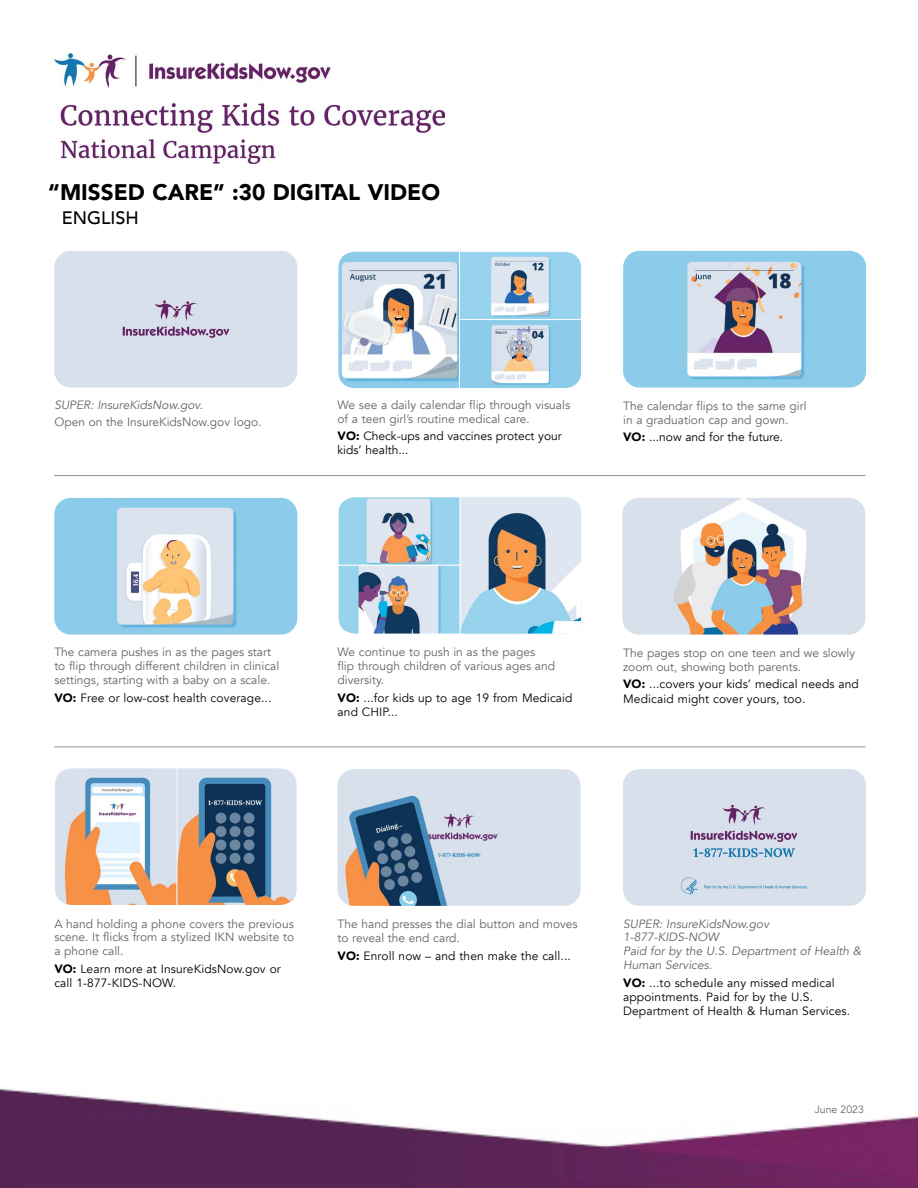
<style>
.page{position:relative;width:918px;height:1188px;background:#fff}
.page>*{position:absolute;margin:0;border:0;box-sizing:border-box;transform-origin:0 0}
.t1{font:900 22.5px "Avenir";color:#000}
.t2{font:500 18px "Avenir";color:#000}
.t3{font:12px/13.9px "Avenir";color:#636466}
.t4{font:12px/14.2px "Avenir";letter-spacing:.01em;color:#000}
.t5{font:italic 12px/13.7px "Avenir";color:#636466}
.t6{font:10.5px "Avenir";color:#636466}
.s1{font-weight:900}
</style>
<div class="page">
<svg style="left:338px;top:497px;width:244px;height:137px;background:#b0c3ce"></svg>
<img style="left:622px;top:498px;width:243px;height:137px">
<img style="left:623px;top:251px;width:243px;height:137px">
<div style="left:54px;top:251px;width:243px;height:137px;background:#d8e0eb"></div>
<hr style="left:54px;top:475px;width:811px;height:1px;background:#939598">
<hr style="left:54px;top:747px;width:811px;height:1px;background:#939598">
<img style="left:54px;top:498px;width:243px;height:137px">
<img style="left:338px;top:769px;width:243px;height:137px">
<img style="left:623px;top:769px;width:243px;height:137px">
<svg style="left:338px;top:251px;width:243px;height:138px"></svg>
<svg style="left:55px;top:768px;width:242px;height:137px;background:#b4afae"></svg>
<img style="left:0;top:1088px;width:918px;height:100px">
<img style="left:54px;top:54px;width:391px;height:109px">
<h1 class="t1" style="left:48px;top:173px;width:393px">“MISSED CARE” :30 DIGITAL VIDEO</h1>
<h1 class="t2" style="left:62px;top:202px;width:79px">ENGLISH</h1>
<p class="t5" style="left:54px;top:399px;width:150px">SUPER: InsureKidsNow.gov.</p>
<p class="t3" style="left:54px;top:415px;width:209px">Open on the InsureKidsNow.gov logo.</p>
<p class="t3" style="left:338px;top:399px;width:234px;line-height:13.5px">We see a daily calendar flip through visuals of a teen girl’s routine medical care.</p>
<p class="t4" style="left:338px;top:430px;width:226px;line-height:13.5px"><span class="s1">VO:</span> Check-ups and vaccines protect your kids’ health...</p>
<p class="t3" style="left:623px;top:398px;width:185px;line-height:14.2px">The calendar flips to the same girl in a graduation cap and gown.</p>
<p class="t4" style="left:623px;top:430px;width:162px"><span class="s1">VO:</span> ...now and for the future.</p>
<p class="t3" style="left:54px;top:645px;width:227px">The camera pushes in as the pages start to flip through different children in clinical settings, starting with a baby on a scale.</p>
<p class="t4" style="left:54px;top:691px;width:219px"><span class="s1">VO:</span> Free or low-cost health coverage...</p>
<p class="t3" style="left:338px;top:646px;width:219px">We continue to push in as the pages<br>flip through children of various ages and diversity.</p>
<p class="t4" style="left:338px;top:691px;width:237px"><span class="s1">VO:</span> ...for kids up to age 19 from Medicaid and CHIP...</p>
<p class="t3" style="left:623px;top:645px;width:234px;line-height:14.2px">The pages stop on one teen and we slowly zoom out, showing both parents.</p>
<p class="t4" style="left:623px;top:677px;width:237px"><span class="s1">VO:</span> ...covers your kids’ medical needs and<br>Medicaid might cover yours, too.</p>
<p class="t3" style="left:54px;top:917px;width:241px;text-align:justify">A hand holding a phone covers the previous scene. It flicks from a stylized IKN website to a phone call.</p>
<p class="t4" style="left:54px;top:962px;width:228px"><span class="s1">VO:</span> Learn more at InsureKidsNow.gov or call 1-877-KIDS-NOW.</p>
<p class="t3" style="left:338px;top:917px;width:242px;line-height:14.2px">The hand presses the dial button and moves to reveal the end card.</p>
<p class="t4" style="left:338px;top:949px;width:235px"><span class="s1">VO:</span> Enroll now – and then make the call...</p>
<p class="t5" style="left:623px;top:917px;width:240px">SUPER: InsureKidsNow.gov<br>1-877-KIDS-NOW<br>Paid for by the U.S. Department of Health &amp;<br>Human Services.</p>
<p class="t4" style="left:623px;top:976px;width:229px"><span class="s1">VO:</span> ...to schedule any missed medical appointments. Paid for by the U.S.<br>Department of Health &amp; Human Services.</p>
<p class="t6" style="left:815px;top:1103px;width:51px">June 2023</p>
</div>
